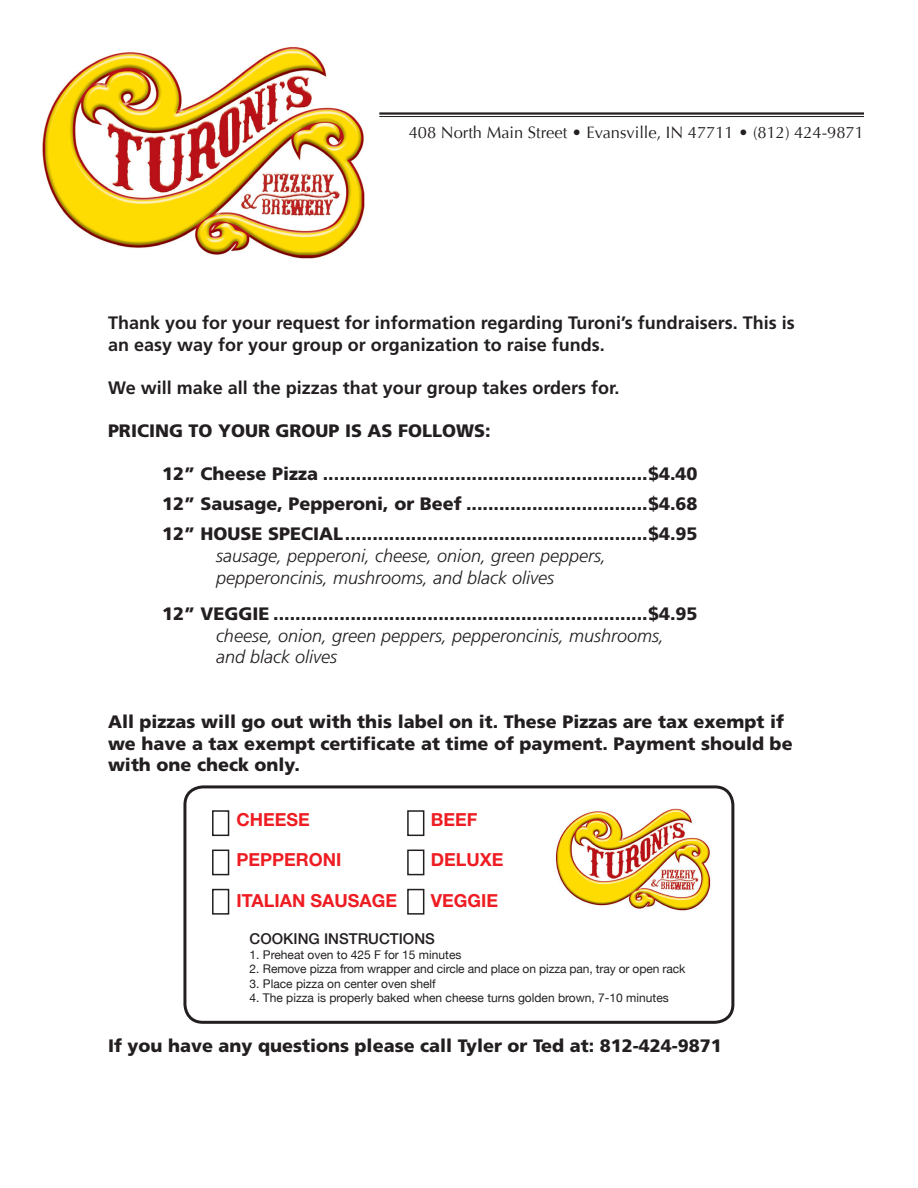
<style>
.page{position:relative;width:918px;height:1188px;background:#fff}
.page>*{position:absolute;margin:0;border:0;box-sizing:border-box;transform-origin:0 0}
.t1{font:900 18px/21.6px "Frutiger";color:#231f20}
.t2{font:700 18px/21.6px "Frutiger";color:#231f20}
.t3{font:italic 300 18px "Frutiger";color:#231f20}
.t4{font:700 18px "Helvetica Neue LT Std";color:#ee1d23}
.t5{font:16.5px "Optima";color:#231f20}
.t6{font:500 15px "Helvetica Neue LT Std";color:#231f20}
.t7{font:12px "Helvetica Neue";color:#231f20}
</style>
<div class="page">
<div style="left:212px;top:850px;width:17px;height:25px;border:2px solid #231f20"></div>
<div style="left:212px;top:889px;width:17px;height:26px;border:2px solid #231f20"></div>
<div style="left:212px;top:810px;width:17px;height:26px;border:2px solid #231f20"></div>
<div style="left:183px;top:785px;width:551px;height:239px;border:3px solid #231f20;border-radius:18px"></div>
<img style="left:556px;top:808px;width:155px;height:103px">
<div style="left:407px;top:850px;width:17px;height:25px;border:2px solid #231f20"></div>
<div style="left:407px;top:889px;width:17px;height:26px;border:2px solid #231f20"></div>
<div style="left:407px;top:810px;width:17px;height:26px;border:2px solid #231f20"></div>
<img style="left:42px;top:47px;width:323px;height:212px">
<hr style="left:379px;top:116px;width:485px;height:1px;background:#231f20">
<hr style="left:379px;top:112px;width:485px;height:3px;background:#231f20">
<p class="t5" style="left:409px;top:123px;width:457px">408 North Main Street • Evansville, IN 47711 • (812) 424-9871</p>
<p class="t2" style="left:108px;top:312px;width:688px">Thank you for your request for information regarding Turoni’s fundraisers. This is an easy way for your group or organization to raise funds.</p>
<p class="t2" style="left:108px;top:377px;width:513px">We will make all the pizzas that your group takes orders for.</p>
<p class="t1" style="left:108px;top:420px;width:384px">PRICING TO YOUR GROUP IS AS FOLLOWS:</p>
<p class="t1" style="left:162px;top:463px;width:537px">12” Cheese Pizza ...........................................................$4.40</p>
<p class="t1" style="left:162px;top:493px;width:537px">12” Sausage, Pepperoni, or Beef .................................$4.68</p>
<p class="t1" style="left:162px;top:523px;width:537px">12” HOUSE SPECIAL.......................................................$4.95</p>
<p class="t3" style="left:216px;top:545px;width:392px">sausage, pepperoni, cheese, onion, green peppers,</p>
<p class="t3" style="left:216px;top:567px;width:340px">pepperoncinis, mushrooms, and black olives</p>
<p class="t1" style="left:162px;top:603px;width:537px">12” VEGGIE ....................................................................$4.95</p>
<p class="t3" style="left:216px;top:625px;width:450px">cheese, onion, green peppers, pepperoncinis, mushrooms,</p>
<p class="t3" style="left:216px;top:647px;width:123px">and black olives</p>
<p class="t1" style="left:108px;top:711px;width:686px">All pizzas will go out with this label on it. These Pizzas are tax exempt if we have a tax exempt certificate at time of payment. Payment should be with one check only.</p>
<p class="t4" style="left:236px;top:808px;width:75px">CHEESE</p>
<p class="t4" style="left:236px;top:849px;width:106px">PEPPERONI</p>
<p class="t4" style="left:236px;top:889px;width:162px">ITALIAN SAUSAGE</p>
<p class="t4" style="left:431px;top:808px;width:48px">BEEF</p>
<p class="t4" style="left:431px;top:849px;width:74px">DELUXE</p>
<p class="t4" style="left:431px;top:889px;width:69px">VEGGIE</p>
<p class="t6" style="left:250px;top:930px;width:187px">COOKING INSTRUCTIONS</p>
<p class="t7" style="left:250px;top:946px;width:213px">1. Preheat oven to 425 F for 15 minutes</p>
<p class="t7" style="left:250px;top:960px;width:437px">2. Remove pizza from wrapper and circle and place on pizza pan, tray or open rack</p>
<p class="t7" style="left:250px;top:975px;width:188px">3. Place pizza on center oven shelf</p>
<p class="t7" style="left:250px;top:989px;width:421px">4. The pizza is properly baked when cheese turns golden brown, 7-10 minutes</p>
<p class="t1" style="left:108px;top:1035px;width:615px">If you have any questions please call Tyler or Ted at: 812-424-9871</p>
</div>
